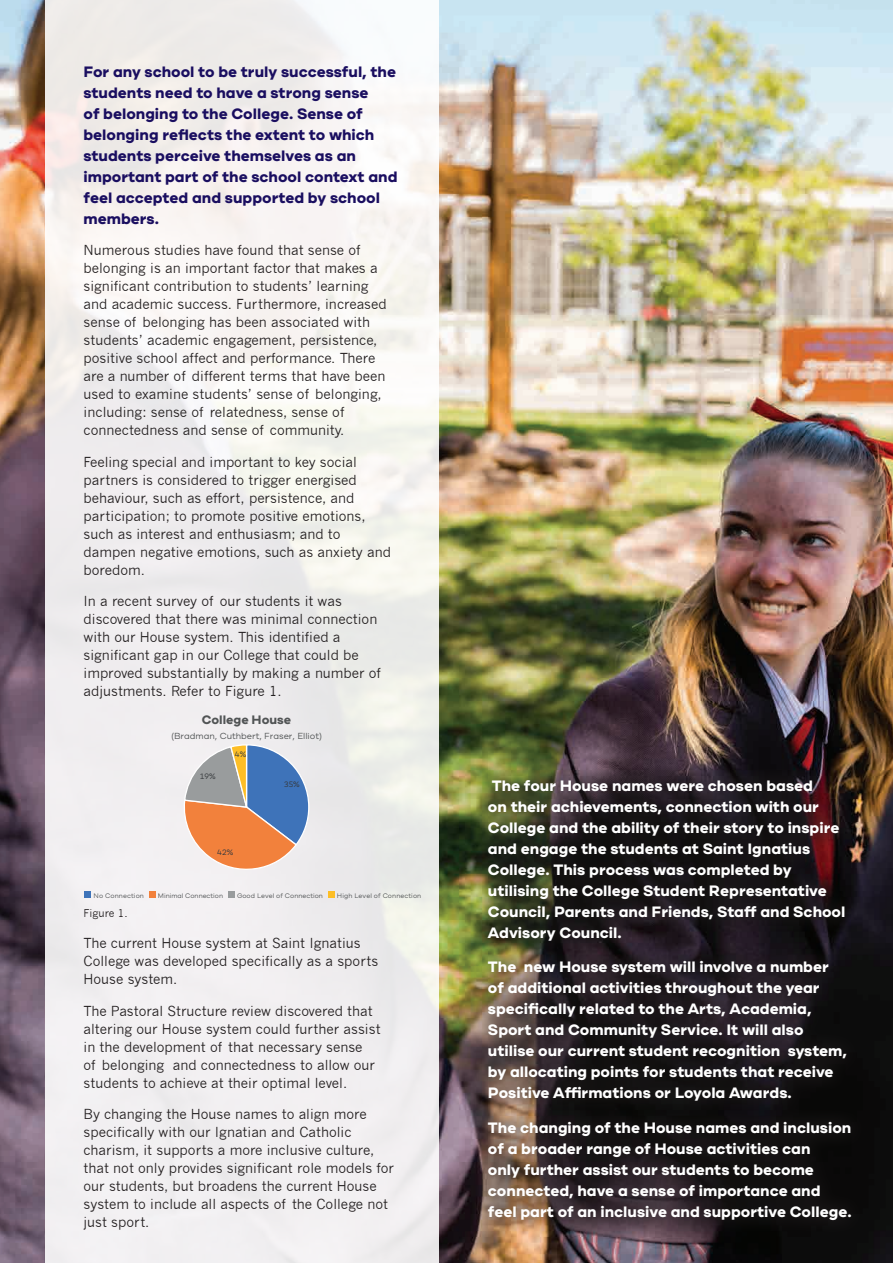
<style>
.page{position:relative;width:893px;height:1263px;background:#fff}
.page>*{position:absolute;margin:0;border:0;box-sizing:border-box;transform-origin:0 0}
.t1{font:700 15px/21px "Cardium A";color:#fff}
.t2{font:700 15px/21px "Cardium A";color:#1a0e60}
.t3{font:13.5px/18px "News Gothic";color:#231f20}
.t4{font:700 12.15px "Cardium A";color:#515455}
.t5{font:10.5px "News Gothic";color:#231f20}
.t6{font:8.85px "Cardium A";color:#515455}
.t7{font:7.8px "Cardium A";color:#36393c}
.t8{font:6.6px "Cardium A";letter-spacing:.005em;color:#515455}
</style>
<div class="page">
<img style="left:0;top:0;width:892px;height:1263px">
<div style="left:45px;top:0;width:393px;height:1263px;background:#f2eff0"></div>
<svg style="left:892px;top:0;width:1px;height:1263px"></svg>
<div style="left:471px;top:762px;width:397px;height:475px;background:#231f20;opacity:.97"></div>
<svg style="left:184px;top:744px;width:125px;height:126px"></svg>
<div style="left:85px;top:891px;width:6px;height:7px;background:#3e73b9"></div>
<div style="left:149px;top:891px;width:7px;height:7px;background:#f2813c"></div>
<div style="left:229px;top:891px;width:6px;height:7px;background:#999c9d"></div>
<div style="left:328px;top:891px;width:7px;height:7px;background:#fdbe26"></div>
<p class="t2" style="left:84px;top:61px;width:315px">For any school to be truly successful, the students need to have a strong sense<br>of belonging to the College. Sense of belonging reflects the extent to which students perceive themselves as an important part of the school context and feel accepted and supported by school members.</p>
<p class="t3" style="left:84px;top:242px;width:305px">Numerous studies have found that sense of belonging is an important factor that makes a significant contribution to students’ learning and academic success. Furthermore, increased sense of belonging has been associated with students’ academic engagement, persistence, positive school affect and performance. There are a number of different terms that have been used to examine students’ sense of belonging, including: sense of relatedness, sense of connectedness and sense of community.</p>
<p class="t3" style="left:84px;top:453px;width:309px">Feeling special and important to key social partners is considered to trigger energised behaviour, such as effort, persistence, and participation; to promote positive emotions, such as interest and enthusiasm; and to dampen negative emotions, such as anxiety and boredom.</p>
<p class="t3" style="left:84px;top:592px;width:299px">In a recent survey of our students it was discovered that there was minimal connection with our House system. This identified a significant gap in our College that could be improved substantially by making a number of adjustments. Refer to Figure 1.</p>
<p class="t4" style="left:202px;top:712px;width:91px">College House</p>
<p class="t6" style="left:171px;top:730px;width:152px">(Bradman, Cuthbert, Fraser, Elliot)</p>
<p class="t7" style="left:200px;top:771px;width:17px">19%</p>
<p class="t7" style="left:235px;top:749px;width:13px">4%</p>
<p class="t7" style="left:217px;top:847px;width:17px">42%</p>
<p class="t7" style="left:284px;top:779px;width:17px">35%</p>
<p class="t8" style="left:94px;top:891px;width:52px">No Connection</p>
<p class="t8" style="left:158px;top:891px;width:67px">Minimal Connection</p>
<p class="t8" style="left:237px;top:891px;width:88px">Good Level of Connection</p>
<p class="t8" style="left:337px;top:891px;width:86px">High Level of Connection</p>
<p class="t5" style="left:84px;top:907px;width:46px">Figure 1.</p>
<p class="t3" style="left:84px;top:935px;width:296px">The current House system at Saint Ignatius<br>College was developed specifically as a sports<br>House system.</p>
<p class="t3" style="left:84px;top:1002px;width:298px">The Pastoral Structure review discovered that altering our House system could further assist in the development of that necessary sense<br>of belonging and connectedness to allow our students to achieve at their optimal level.</p>
<p class="t3" style="left:84px;top:1105px;width:312px">By changing the House names to align more specifically with our Ignatian and Catholic charism, it supports a more inclusive culture, that not only provides significant role models for our students, but broadens the current House system to include all aspects of the College not just sport.</p>
<p class="t1" style="left:488px;top:775px;width:359px">The four House names were chosen based<br>on their achievements, connection with our College and the ability of their story to inspire and engage the students at Saint Ignatius College. This process was completed by utilising the College Student Representative Council, Parents and Friends, Staff and School Advisory Council.</p>
<p class="t1" style="left:488px;top:956px;width:360px">The new House system will involve a number of additional activities throughout the year specifically related to the Arts, Academia, Sport and Community Service. It will also utilise our current student recognition system, by allocating points for students that receive Positive Affirmations or Loyola Awards.</p>
<p class="t1" style="left:488px;top:1117px;width:365px">The changing of the House names and inclusion of a broader range of House activities can<br>only further assist our students to become connected, have a sense of importance and feel part of an inclusive and supportive College.</p>
</div>
